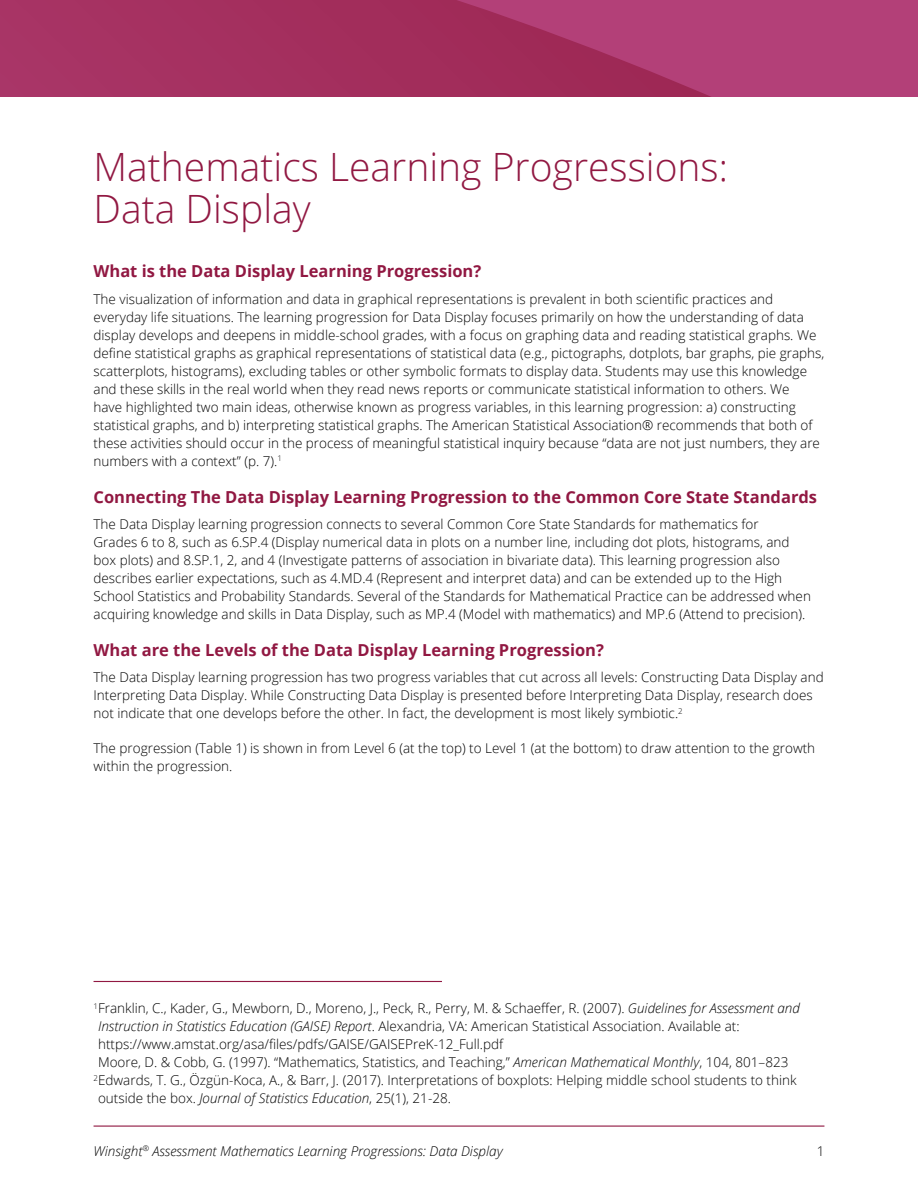
<style>
.page{position:relative;width:918px;height:1188px;background:#fff}
.page>*{position:absolute;margin:0;border:0;box-sizing:border-box;transform-origin:0 0}
.t1{font:300 39px/42px "Open Sans";color:#911842}
.t2{font:700 16.5px "Open Sans";color:#911842}
.t3{font:300 13.5px/18px "Open Sans";color:#000}
.t4{font:italic 300 13.5px "Open Sans";color:#000}
.s1{font-style:italic}
.s2{font-style:normal}
</style>
<div class="page">
<hr style="left:94px;top:1126px;width:730px;height:1px;background:#911842">
<div style="left:0;top:0;width:918px;height:97px;background:#a53060"></div>
<svg style="left:458px;top:0;width:460px;height:97px;fill:#b34078"></svg>
<hr style="left:94px;top:981px;width:348px;height:1px;background:#911842">
<h2 class="t1" style="left:94px;top:144px;width:636px">Mathematics Learning Progressions:<br>Data Display</h2>
<p class="t2" style="left:94px;top:260px;width:389px">What is the Data Display Learning Progression?</p>
<p class="t3" style="left:94px;top:290px;width:732px">The visualization of information and data in graphical representations is prevalent in both scientific practices and everyday life situations. The learning progression for Data Display focuses primarily on how the understanding of data display develops and deepens in middle-school grades, with a focus on graphing data and reading statistical graphs. We define statistical graphs as graphical representations of statistical data (e.g., pictographs, dotplots, bar graphs, pie graphs, scatterplots, histograms), excluding tables or other symbolic formats to display data. Students may use this knowledge and these skills in the real world when they read news reports or communicate statistical information to others. We<br>have highlighted two main ideas, otherwise known as progress variables, in this learning progression: a) constructing statistical graphs, and b) interpreting statistical graphs. The American Statistical Association® recommends that both of these activities should occur in the process of meaningful statistical inquiry because “data are not just numbers, they are numbers with a context” (p. 7).<sup>1</sup></p>
<h3 class="t2" style="left:94px;top:485px;width:725px">Connecting The Data Display Learning Progression to the Common Core State Standards</h3>
<p class="t3" style="left:94px;top:515px;width:719px">The Data Display learning progression connects to several Common Core State Standards for mathematics for<br>Grades 6 to 8, such as 6.SP.4 (Display numerical data in plots on a number line, including dot plots, histograms, and box plots) and 8.SP.1, 2, and 4 (Investigate patterns of association in bivariate data). This learning progression also describes earlier expectations, such as 4.MD.4 (Represent and interpret data) and can be extended up to the High School Statistics and Probability Standards. Several of the Standards for Mathematical Practice can be addressed when acquiring knowledge and skills in Data Display, such as MP.4 (Model with mathematics) and MP.6 (Attend to precision).</p>
<h3 class="t2" style="left:94px;top:638px;width:512px">What are the Levels of the Data Display Learning Progression?</h3>
<p class="t3" style="left:94px;top:668px;width:732px">The Data Display learning progression has two progress variables that cut across all levels: Constructing Data Display and<br>Interpreting Data Display. While Constructing Data Display is presented before Interpreting Data Display, research does not indicate that one develops before the other. In fact, the development is most likely symbiotic.<sup>2</sup></p>
<p class="t3" style="left:94px;top:739px;width:723px">The progression (Table 1) is shown in from Level 6 (at the top) to Level 1 (at the bottom) to draw attention to the growth within the progression.</p>
<p class="t3" style="left:94px;top:999px;width:708px"><sup>1</sup> Franklin, C., Kader, G., Mewborn, D., Moreno, J., Peck, R., Perry, M. &amp; Schaeffer, R. (2007). <span class="s1">Guidelines for Assessment and</span></p>
<p class="t3" style="left:98px;top:1017px;width:643px"><span class="s1">Instruction in Statistics Education (GAISE) Report</span>. Alexandria, VA: American Statistical Association. Available at:</p>
<p class="t3" style="left:98px;top:1035px;width:407px">https://www.amstat.org/asa/files/pdfs/GAISE/GAISEPreK-12_Full.pdf</p>
<p class="t3" style="left:98px;top:1053px;width:692px">Moore, D. &amp; Cobb, G. (1997). “Mathematics, Statistics, and Teaching,” <span class="s1">American Mathematical Monthly</span>, 104, 801–823</p>
<p class="t3" style="left:94px;top:1071px;width:705px"><sup>2</sup> Edwards, T. G., Özgün-Koca, A., &amp; Barr, J. (2017). Interpretations of boxplots: Helping middle school students to think</p>
<p class="t4" style="left:98px;top:1089px;width:354px"><span class="s2">outside the box.</span> Journal of Statistics Education<span class="s2">, 25(1), 21-28.</span></p>
<p class="t4" style="left:94px;top:1142px;width:411px">Winsight<sup>®</sup> Assessment Mathematics Learning Progressions: Data Display</p>
<p class="t3" style="left:817px;top:1142px;width:9px">1</p>
</div>
